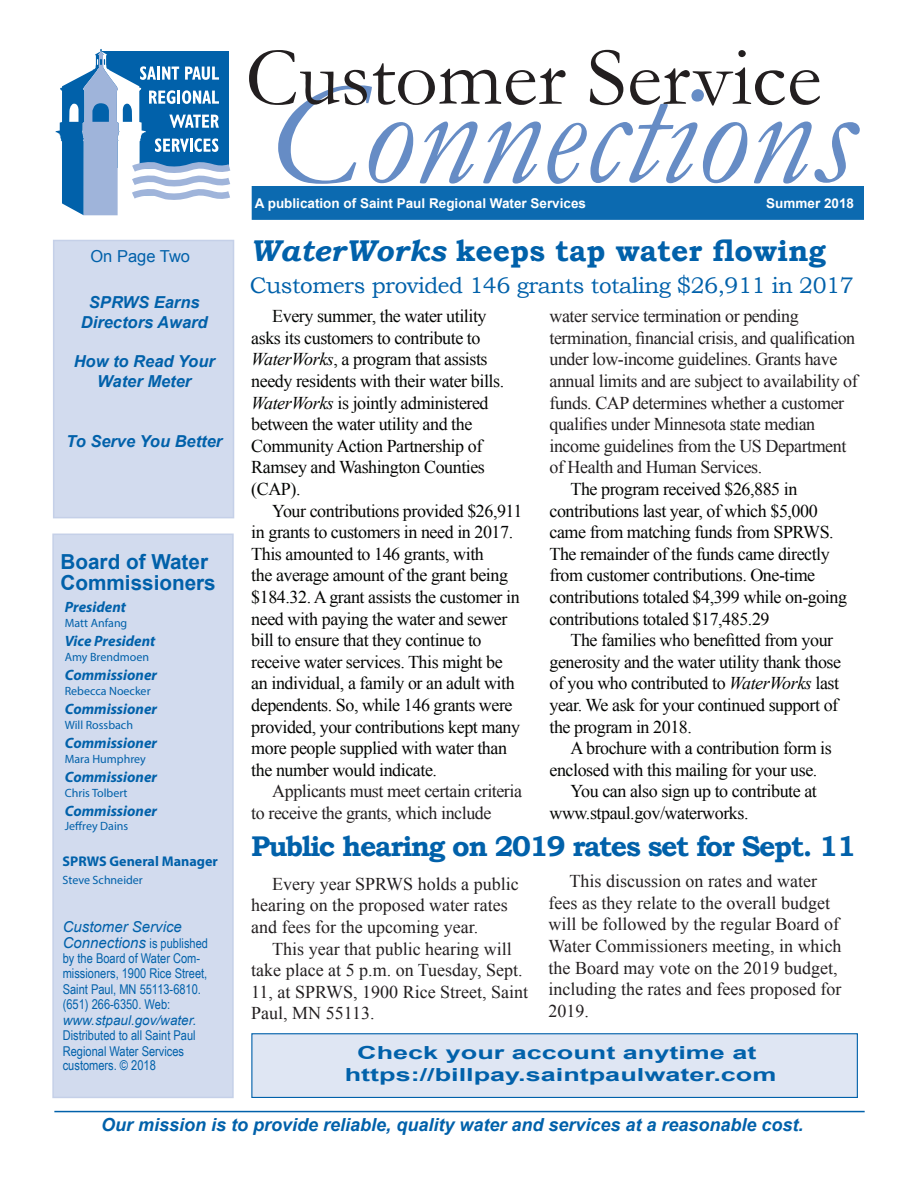
<style>
.page{position:relative;width:918px;height:1188px;background:#fff}
.page>*{position:absolute;margin:0;border:0;box-sizing:border-box;transform-origin:0 0}
.t1{font:italic 148.5px "Garamond";color:#668cc5}
.t2{font:84px "Garamond";color:#231f20}
.t3{font:700 30px "Bookman Old Style";color:#0161aa}
.t4{font:700 28.5px "Bookman Old Style";letter-spacing:-.05em;color:#0161aa}
.t5{font:22.5px "Bookman Old Style";letter-spacing:-.02em;color:#0161aa}
.t6{font:700 20.7px/21.8px "Arial";color:#0161aa}
.t7{font:18px/21.6px "Times New Roman";letter-spacing:-.025em;color:#040503}
.t8{font:18px/21.6px "Times New Roman";color:#231f20}
.t9{font:18px/21.6px "Times New Roman";letter-spacing:-.025em;color:#231f20}
.t10{font:italic 700 18px "Arial";color:#0161aa}
.t11{font:700 18px/21.6px "Arial";color:#0161aa;text-align:center;scale:1.5 1}
.t12{font:italic 700 16.5px/19.8px "Arial";color:#0161aa;text-align:center}
.t13{font:16.5px "Arial";color:#0161aa}
.t14{font:italic 700 15px "Myriad Pro";color:#0161aa}
.t15{font:italic 15px/15.5px "Arial";color:#0161aa}
.t16{font:700 14.1px "Myriad Pro";color:#0161aa}
.t17{font:13.5px/15.5px "Arial Narrow";color:#0161aa}
.t18{font:700 13.5px "Arial";color:#fff}
.t19{font:italic 13.5px "Arial";color:#0161aa}
.t20{font:12px "Myriad Pro";color:#0161aa}
.s1{font-family:"Arial Narrow";font-style:normal;font-size:13.5px}
.s2{font-style:italic}
</style>
<div class="page">
<div style="left:52px;top:534px;width:182px;height:564px;background:#d2dbee;border:2px solid #c5d0e8"></div>
<div style="left:53px;top:240px;width:181px;height:278px;background:#d2dbee;border:2px solid #c5d0e8"></div>
<hr style="left:54px;top:1111px;width:811px;height:1px;background:#0161aa">
<div style="left:252px;top:186px;width:612px;height:34px;background:#0c6ab0;border:2px solid #0c6ab0"></div>
<svg style="left:56px;top:49px;width:174px;height:166px"></svg>
<div style="left:251px;top:1033px;width:607px;height:65px;background:#dfe6f3;border:1px solid #0161aa"></div>
<p class="t13" style="left:90px;top:246px;width:101px">On Page Two</p>
<p class="t12" style="left:81px;top:293px;width:128px">SPRWS Earns<br>Directors Award</p>
<p class="t12" style="left:74px;top:352px;width:143px">How to Read Your<br>Water Meter</p>
<p class="t12" style="left:66px;top:431px;width:158px">To Serve You Better</p>
<p class="t6" style="left:61px;top:551px;width:157px">Board of Water<br>Commissioners</p>
<p class="t14" style="left:65px;top:597px;width:63px">President</p>
<p class="t20" style="left:65px;top:615px;width:64px">Matt Anfang</p>
<p class="t14" style="left:65px;top:631px;width:92px">Vice President</p>
<p class="t20" style="left:65px;top:649px;width:86px">Amy Brendmoen</p>
<p class="t14" style="left:65px;top:665px;width:94px">Commissioner</p>
<p class="t20" style="left:65px;top:683px;width:87px">Rebecca Noecker</p>
<p class="t14" style="left:65px;top:699px;width:94px">Commissioner</p>
<p class="t20" style="left:65px;top:717px;width:70px">Will Rossbach</p>
<p class="t14" style="left:65px;top:733px;width:94px">Commissioner</p>
<p class="t20" style="left:65px;top:751px;width:83px">Mara Humphrey</p>
<p class="t14" style="left:65px;top:767px;width:94px">Commissioner</p>
<p class="t20" style="left:65px;top:786px;width:64px">Chris Tolbert</p>
<p class="t14" style="left:65px;top:801px;width:94px">Commissioner</p>
<p class="t20" style="left:65px;top:818px;width:65px">Jeffrey Dains</p>
<p class="t16" style="left:63px;top:852px;width:157px">SPRWS General Manager</p>
<p class="t20" style="left:63px;top:873px;width:82px">Steve Schneider</p>
<p class="t15" style="left:63px;top:919px;width:147px">Customer Service<br>Connections <span class="s1">is published</span></p>
<p class="t17" style="left:63px;top:950px;width:146px">by the Board of Water Com&shy;missioners, 1900 Rice Street,<br>Saint Paul, MN 55113-6810. (651) 266-6350. Web:</p>
<p class="t19" style="left:63px;top:1011px;width:135px">www.stpaul.gov/water.</p>
<p class="t17" style="left:63px;top:1027px;width:134px;line-height:15px">Distributed to all Saint Paul<br>Regional Water Services customers. © 2018</p>
<h2 class="t2" style="left:245px;top:21px;width:578px">Customer Service</h2>
<h1 class="t1" style="left:268px;top:34px;width:588px">Connections</h1>
<p class="t18" style="left:255px;top:194px;width:333px">A publication of Saint Paul Regional Water Services</p>
<p class="t18" style="left:766px;top:194px;width:89px">Summer 2018</p>
<h3 class="t3" style="left:250px;top:229px;width:578px"><span class="s2">WaterWorks</span> keeps tap water flowing</h3>
<p class="t5" style="left:250px;top:271px;width:605px">Customers provided 146 grants totaling $26,911 in 2017</p>
<p class="t7" style="left:251px;top:305px;width:254px;text-indent:21px">Every summer, the water utility asks its customers to contribute to<br><span class="s2">WaterWorks</span>, a program that assists needy residents with their water bills.<br><span class="s2">WaterWorks</span> is jointly administered between the water utility and the<br>Community Action Partnership of<br>Ramsey and Washington Counties (CAP).</p>
<p class="t7" style="left:251px;top:499px;width:273px;text-indent:21px">Your contributions provided $26,911 in grants to customers in need in 2017.<br>This amounted to 146 grants, with<br>the average amount of the grant being $184.32. A grant assists the customer in need with paying the water and sewer bill to ensure that they continue to receive water services. This might be an individual, a family or an adult with dependents. So, while 146 grants were provided, your contributions kept many more people supplied with water than the number would indicate.</p>
<p class="t9" style="left:251px;top:780px;width:272px;text-indent:21px">Applicants must meet certain criteria to receive the grants, which include</p>
<h3 class="t4" style="left:251px;top:826px;width:606px">Public hearing on 2019 rates set for Sept. 11</h3>
<p class="t8" style="left:251px;top:873px;width:269px;text-indent:21px">Every year SPRWS holds a public hearing on the proposed water rates and fees for the upcoming year.</p>
<p class="t8" style="left:251px;top:937px;width:278px;text-indent:21px">This year that public hearing will take place at 5 p.m. on Tuesday, Sept.<br>11, at SPRWS, 1900 Rice Street, Saint<br>Paul, MN 55113.</p>
<p class="t9" style="left:550px;top:305px;width:310px">water service termination or pending termination, financial crisis, and qualification under low-income guidelines. Grants have annual limits and are subject to availability of funds. CAP determines whether a customer qualifies under Minnesota state median income guidelines from the US Department of Health and Human Services.</p>
<p class="t7" style="left:550px;top:478px;width:299px;text-indent:21px">The program received $26,885 in contributions last year, of which $5,000 came from matching funds from SPRWS.<br>The remainder of the funds came directly from customer contributions. One-time contributions totaled $4,399 while on-going contributions totaled $17,485.29</p>
<p class="t7" style="left:550px;top:629px;width:293px;text-indent:21px">The families who benefitted from your generosity and the water utility thank those of you who contributed to <span class="s2">WaterWorks</span> last year. We ask for your continued support of the program in 2018.</p>
<p class="t7" style="left:571px;top:737px;width:263px">A brochure with a contribution form is</p>
<p class="t7" style="left:550px;top:759px;width:269px">enclosed with this mailing for your use.</p>
<p class="t7" style="left:571px;top:780px;width:248px">You can also sign up to contribute at</p>
<p class="t7" style="left:550px;top:802px;width:201px">www.stpaul.gov/waterworks.</p>
<p class="t8" style="left:549px;top:870px;width:295px;text-indent:21px">This discussion on rates and water fees as they relate to the overall budget will be followed by the regular Board of Water Commissioners meeting, in which the Board may vote on the 2019 budget, including the rates and fees proposed for 2019.</p>
<p class="t11" style="left:345px;top:1043px;width:289px">Check your account anytime at https://billpay.saintpaulwater.com</p>
<p class="t10" style="left:101px;top:1112px;width:704px">Our mission is to provide reliable, quality water and services at a reasonable cost.</p>
</div>
